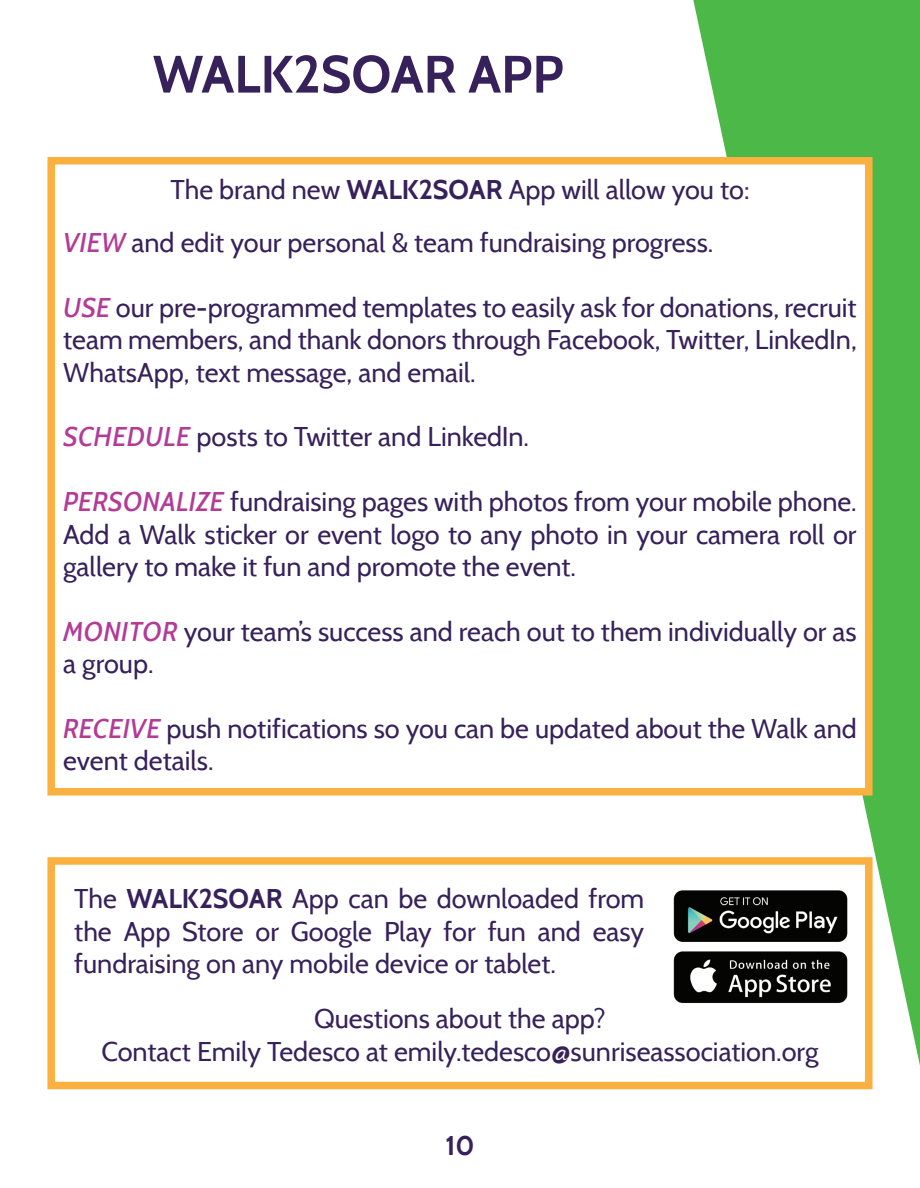
<style>
.page{position:relative;width:920px;height:1188px;background:#fff}
.page>*{position:absolute;margin:0;border:0;box-sizing:border-box;transform-origin:0 0}
.t1{font:700 52.5px "Cabin";color:#37215a}
.t2{font:27px/32.4px "Cabin";color:#37215a}
.t3{font:700 27px "Cabin";color:#37215a}
.s1{font-weight:700}
.s2{font-weight:500;font-style:italic;color:#b33b96}
</style>
<div class="page">
<svg style="left:676px;top:0;width:244px;height:1090px"></svg>
<div style="left:47px;top:157px;width:825px;height:639px;background:#fff;border:8px solid #fbb03f"></div>
<div style="left:51px;top:861px;width:817px;height:225px;background:#fff"></div>
<div style="left:47px;top:857px;width:825px;height:232px;border:8px solid #fbb03f"></div>
<img style="left:673px;top:890px;width:175px;height:113px">
<h1 class="t1" style="left:153px;top:42px;width:412px">WALK2SOAR APP</h1>
<p class="t2" style="left:63px;top:162px;width:687px;line-height:53.4px;text-indent:107px">The brand new <span class="s1">WALK2SOAR</span> App will allow you to:<br><span class="s2">VIEW</span> and edit your personal &amp; team fundraising progress.</p>
<p class="t2" style="left:63px;top:291px;width:795px;text-align:justify"><span class="s2">USE</span> our pre-programmed templates to easily ask for donations, recruit team members, and thank donors through Facebook, Twitter, LinkedIn, WhatsApp, text message, and email.</p>
<p class="t2" style="left:63px;top:421px;width:467px"><span class="s2">SCHEDULE</span> posts to Twitter and LinkedIn.</p>
<p class="t2" style="left:63px;top:485px;width:795px;text-align:justify"><span class="s2">PERSONALIZE</span> fundraising pages with photos from your mobile phone.<br>Add a Walk sticker or event logo to any photo in your camera roll or gallery to make it fun and promote the event.</p>
<p class="t2" style="left:63px;top:615px;width:795px"><span class="s2">MONITOR</span> your team’s success and reach out to them individually or as a group.</p>
<p class="t2" style="left:63px;top:712px;width:795px"><span class="s2">RECEIVE</span> push notifications so you can be updated about the Walk and event details.</p>
<p class="t2" style="left:74px;top:882px;width:571px;text-align:justify">The <span class="s1">WALK2SOAR</span> App can be downloaded from the App Store or Google Play for fun and easy fundraising on any mobile device or tablet.</p>
<p class="t2" style="left:101px;top:1002px;width:718px;text-align:center">Questions about the app?<br>Contact Emily Tedesco at emily.tedesco@sunriseassociation.org</p>
<p class="t3" style="left:445px;top:1129px;width:31px">10</p>
</div>
